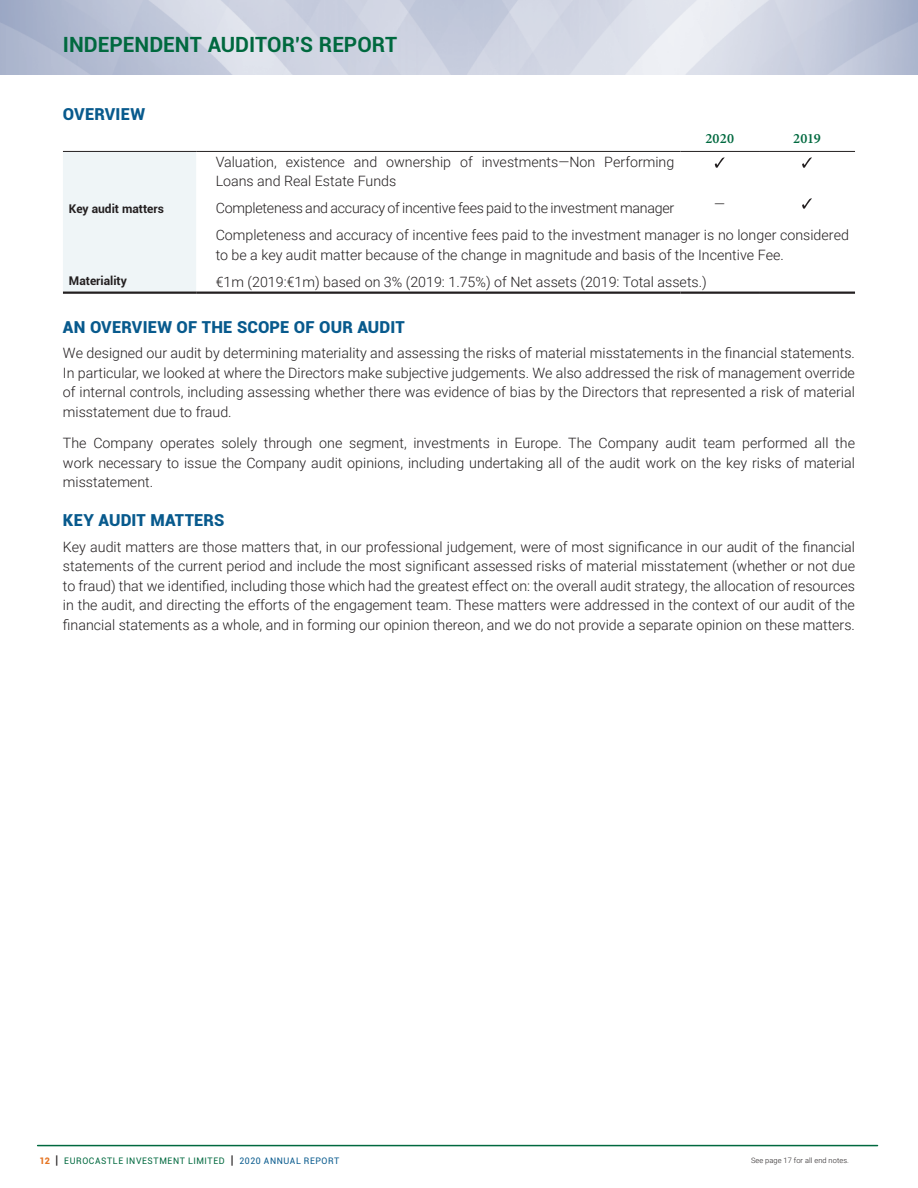
<style>
.page{position:relative;width:918px;height:1188px;background:#fff}
.page>*{position:absolute;margin:0;border:0;box-sizing:border-box;transform-origin:0 0}
.t1{font:700 21px "Roboto";color:#00693f}
.t2{font:900 16.5px "Roboto";letter-spacing:.01em;color:#085a8d}
.t3{font:300 14.25px/19.5px "Roboto";color:#231f20;text-align:justify}
.t4{font:600 14.25px "Minion Pro";letter-spacing:.015em;color:#00693f}
.t5{font:700 12px "Roboto";color:#231f20}
.t6{font:9px "Roboto";letter-spacing:.07em;color:#00693f}
.t7{font:300 7.5px "Roboto";letter-spacing:.01em;color:#231f20}
.s1{font-weight:900;color:#e67625}
.s2{font-size:12px;color:#231f20}
.s3{color:#085a8d}
</style>
<div class="page">
<hr style="left:38px;top:1145px;width:839px;height:1px;background:#00693f">
<div style="left:63px;top:152px;width:133px;height:140px;background:#eff5f7"></div>
<hr style="left:63px;top:151px;width:133px;height:1px;background:#231f20">
<hr style="left:196px;top:151px;width:484px;height:1px;background:#231f20">
<hr style="left:680px;top:151px;width:79px;height:1px;background:#231f20">
<hr style="left:759px;top:151px;width:96px;height:1px;background:#231f20">
<hr style="left:63px;top:292px;width:133px;height:2px;background:#231f20">
<hr style="left:196px;top:292px;width:484px;height:2px;background:#231f20">
<hr style="left:680px;top:292px;width:79px;height:2px;background:#231f20">
<hr style="left:759px;top:292px;width:96px;height:2px;background:#231f20">
<svg style="left:715px;top:157px;width:10px;height:11px"></svg>
<svg style="left:802px;top:157px;width:10px;height:11px"></svg>
<svg style="left:802px;top:198px;width:10px;height:11px"></svg>
<h1 class="t1" style="left:63px;top:29px;width:336px">INDEPENDENT AUDITOR’S REPORT</h1>
<p class="t2" style="left:63px;top:103px;width:84px">OVERVIEW</p>
<p class="t5" style="left:69px;top:200px;width:97px">Key audit matters</p>
<p class="t4" style="left:705px;top:128px;width:30px">2020</p>
<p class="t4" style="left:793px;top:128px;width:29px">2019</p>
<p class="t3" style="left:216px;top:152px;width:460px">Valuation, existence and ownership of investments—Non Performing<br>Loans and Real Estate Funds</p>
<p class="t3" style="left:216px;top:198px;width:460px">Completeness and accuracy of incentive fees paid to the investment manager</p>
<p class="t3" style="left:216px;top:188px;width:635px;line-height:31.2px;text-indent:499px">—<br>Completeness and accuracy of incentive fees paid to the investment manager is no longer considered</p>
<p class="t3" style="left:216px;top:244px;width:570px">to be a key audit matter because of the change in magnitude and basis of the Incentive Fee.</p>
<p class="t5" style="left:69px;top:272px;width:59px">Materiality</p>
<p class="t3" style="left:216px;top:271px;width:493px">€1m (2019:€1m) based on 3% (2019: 1.75%) of Net assets (2019: Total assets.)</p>
<p class="t2" style="left:63px;top:315px;width:343px">AN OVERVIEW OF THE SCOPE OF OUR AUDIT</p>
<p class="t3" style="left:63px;top:343px;width:793px">We designed our audit by determining materiality and assessing the risks of material misstatements in the financial statements.<br>In particular, we looked at where the Directors make subjective judgements. We also addressed the risk of management override of internal controls, including assessing whether there was evidence of bias by the Directors that represented a risk of material misstatement due to fraud.</p>
<p class="t3" style="left:63px;top:433px;width:794px">The Company operates solely through one segment, investments in Europe. The Company audit team performed all the work necessary to issue the Company audit opinions, including undertaking all of the audit work on the key risks of material misstatement.</p>
<p class="t2" style="left:63px;top:509px;width:163px">KEY AUDIT MATTERS</p>
<p class="t3" style="left:63px;top:536px;width:794px">Key audit matters are those matters that, in our professional judgement, were of most significance in our audit of the financial statements of the current period and include the most significant assessed risks of material misstatement (whether or not due to fraud) that we identified, including those which had the greatest effect on: the overall audit strategy, the allocation of resources in the audit, and directing the efforts of the engagement team. These matters were addressed in the context of our audit of the financial statements as a whole, and in forming our opinion thereon, and we do not provide a separate opinion on these matters.</p>
<p class="t6" style="left:40px;top:1155px;width:301px"><span class="s1">12</span> <span class="s2">|</span> EUROCASTLE INVESTMENT LIMITED <span class="s2">|</span> <span class="s3">2020 ANNUAL REPORT</span></p>
<p class="t7" style="left:751px;top:1155px;width:99px">See page 17 for all end notes.</p>
</div>
